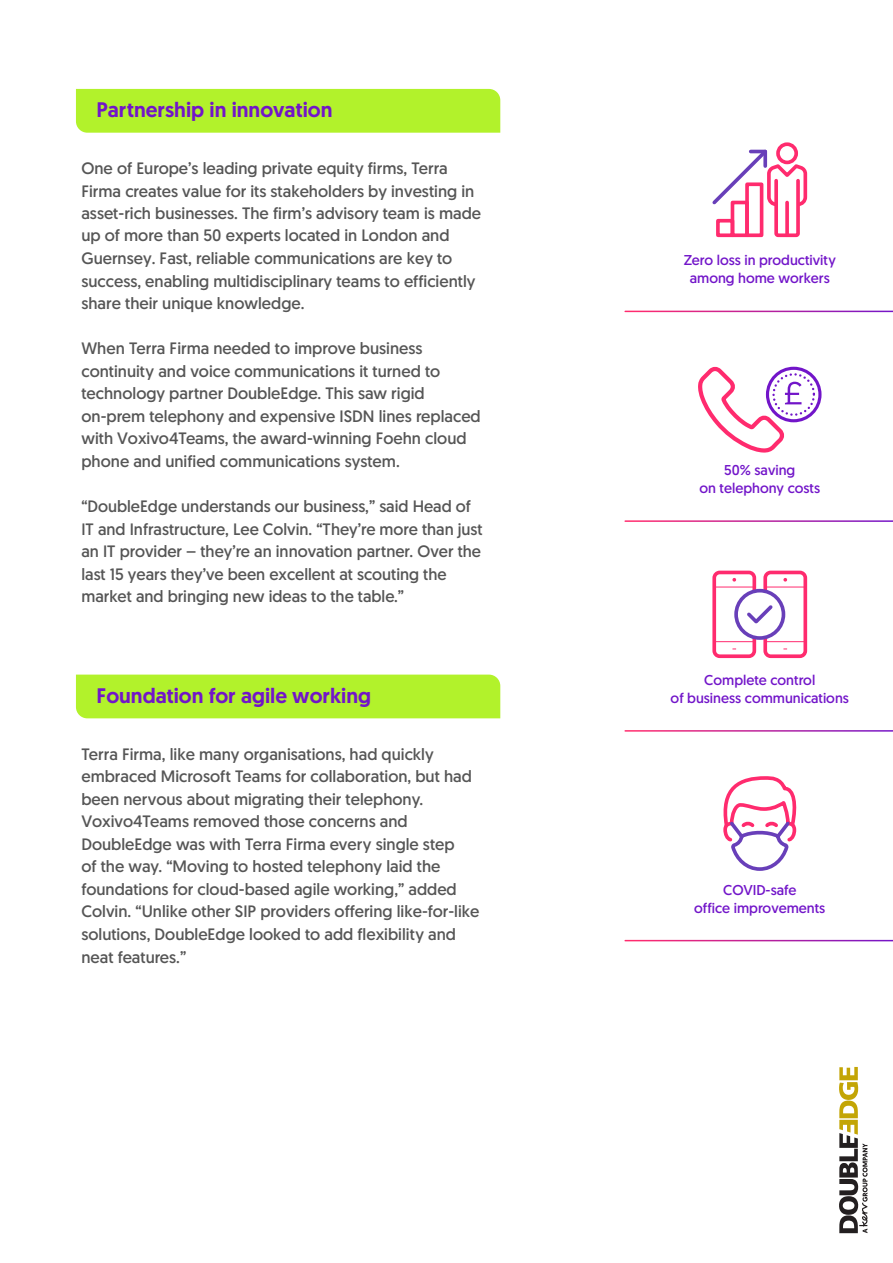
<style>
.page{position:relative;width:893px;height:1263px;background:#fff}
.page>*{position:absolute;margin:0;border:0;box-sizing:border-box;transform-origin:0 0}
.t1{font:500 21px "Geomanist";color:#7215c9}
.t2{font:16.5px/22.5px "Geomanist";color:#565656}
.t3{font:14.25px/18px "Geomanist";color:#7215c9;text-align:center}
</style>
<div class="page">
<div style="left:76px;top:89px;width:424px;height:44px;background:#b2f22b"></div>
<div style="left:76px;top:675px;width:424px;height:43px;background:#b2f22b"></div>
<div style="left:776px;top:142px;width:22px;height:22px;border:4px solid #ff2b6e;border-radius:50%"></div>
<svg style="left:712px;top:146px;width:96px;height:92px"></svg>
<svg style="left:785px;top:202px;width:4px;height:33px"></svg>
<hr style="left:714px;top:641px;width:40px;height:1px;background:#ff2b6e">
<hr style="left:714px;top:587px;width:40px;height:1px;background:#ff2b6e">
<hr style="left:765px;top:641px;width:40px;height:1px;background:#ff2b6e">
<hr style="left:765px;top:587px;width:40px;height:1px;background:#ff2b6e">
<svg style="left:732px;top:578px;width:4px;height:3px"></svg>
<svg style="left:783px;top:578px;width:4px;height:3px"></svg>
<svg style="left:747px;top:605px;width:26px;height:19px"></svg>
<div style="left:763px;top:571px;width:44px;height:87px;border:4px solid #ff2b6e;border-radius:5px"></div>
<div style="left:712px;top:571px;width:44px;height:87px;border:4px solid #ff2b6e;border-radius:5px"></div>
<div style="left:734px;top:589px;width:51px;height:51px;border:4px solid #683fb9;border-radius:50%"></div>
<svg style="left:723px;top:776px;width:74px;height:95px"></svg>
<svg style="left:767px;top:368px;width:53px;height:53px"></svg>
<div style="left:766px;top:367px;width:55px;height:55px;border:3px solid #7215c9;border-radius:50%"></div>
<div style="left:772px;top:373px;width:43px;height:43px;border:2px dashed #7215c9;border-radius:50%"></div>
<svg style="left:698px;top:366px;width:103px;height:87px"></svg>
<svg style="left:839px;top:1067px;width:29px;height:166px"></svg>
<p class="t1" style="left:96px;top:96px;width:238px">Partnership in innovation</p>
<p class="t2" style="left:81px;top:157px;width:401px">One of Europe’s leading private equity firms, Terra Firma creates value for its stakeholders by investing in asset-rich businesses. The firm’s advisory team is made up of more than 50 experts located in London and Guernsey. Fast, reliable communications are key to success, enabling multidisciplinary teams to efficiently share their unique knowledge.</p>
<p class="t2" style="left:81px;top:337px;width:401px">When Terra Firma needed to improve business continuity and voice communications it turned to technology partner DoubleEdge. This saw rigid on-prem telephony and expensive ISDN lines replaced with Voxivo4Teams, the award-winning Foehn cloud phone and unified communications system.</p>
<p class="t2" style="left:81px;top:495px;width:403px">“DoubleEdge understands our business,” said Head of IT and Infrastructure, Lee Colvin. “They’re more than just an IT provider – they’re an innovation partner. Over the last 15 years they’ve been excellent at scouting the market and bringing new ideas to the table.”</p>
<p class="t1" style="left:96px;top:681px;width:276px">Foundation for agile working</p>
<p class="t2" style="left:81px;top:742px;width:400px">Terra Firma, like many organisations, had quickly embraced Microsoft Teams for collaboration, but had been nervous about migrating their telephony.<br>Voxivo4Teams removed those concerns and DoubleEdge was with Terra Firma every single step<br>of the way. “Moving to hosted telephony laid the foundations for cloud-based agile working,” added Colvin. “Unlike other SIP providers offering like-for-like solutions, DoubleEdge looked to add flexibility and neat features.”</p>
<p class="t3" style="left:684px;top:251px;width:154px">Zero loss in productivity among home workers</p>
<p class="t3" style="left:699px;top:461px;width:122px">50% saving<br>on telephony costs</p>
<p class="t3" style="left:671px;top:670px;width:180px">Complete control<br>of business communications</p>
<p class="t3" style="left:694px;top:880px;width:133px">COVID-safe<br>office improvements</p>
</div>
